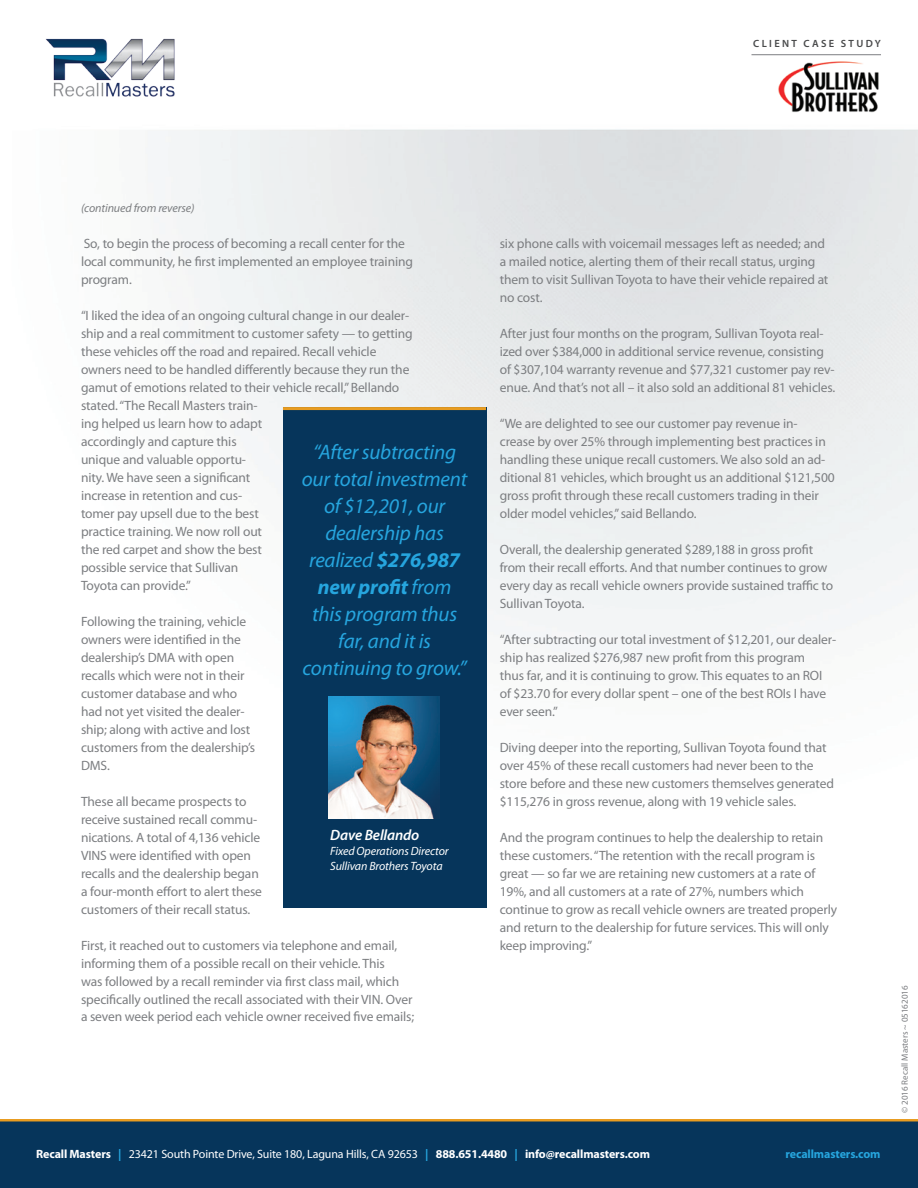
<style>
.page{position:relative;width:918px;height:1188px;background:#fff}
.page>*{position:absolute;margin:0;border:0;box-sizing:border-box;transform-origin:0 0}
.t1{font:italic 21px/27px "Myriad Pro";letter-spacing:-.01em;color:#26a5de;text-align:center}
.t2{font:italic 600 15px "Myriad Pro";letter-spacing:-.01em;color:#fff}
.t3{font:13.5px/18px "Myriad Pro";letter-spacing:-.01em;color:#7c7e81}
.t4{font:12px "Myriad Pro";letter-spacing:-.01em;color:#fff}
.t5{font:italic 12px/15px "Myriad Pro";letter-spacing:-.01em;color:#fff}
.t6{font:italic 12px "Myriad Pro";letter-spacing:-.01em;color:#7c7e81}
.t7{font:700 12px "Myriad Pro";letter-spacing:-.01em;color:#26a5de}
.t8{font:600 10.5px "Myriad Pro";letter-spacing:.22em;color:#494a4b}
.t9{font:9px "Myriad Pro";color:#7c7e81}
.s1{font-weight:700}
.s2{font-weight:700;color:#26a5de}
</style>
<div class="page">
<img style="left:0;top:54px;width:918px;height:1066px">
<div style="left:0;top:1121px;width:918px;height:67px;background:#06355b"></div>
<img style="left:42px;top:38px;width:137px;height:63px">
<hr style="left:752px;top:54px;width:129px;height:1px;background:#7c7e81">
<img style="left:776px;top:58px;width:105px;height:58px">
<div style="left:283px;top:407px;width:203px;height:500px;background:#06355b"></div>
<hr style="left:283px;top:407px;width:203px;height:3px;background:#e89c21">
<img style="left:329px;top:697px;width:110px;height:122px">
<p class="t8" style="left:753px;top:37px;width:59px">C LIENT CAS</p>
<p class="t8" style="left:829px;top:37px;width:54px">E ST UDY</p>
<p class="t6" style="left:81px;top:200px;width:115px">(continued from reverse)</p>
<p class="t3" style="left:81px;top:234px;width:333px">So, to begin the process of becoming a recall center for the local community, he first implemented an employee training program.</p>
<p class="t3" style="left:81px;top:306px;width:333px">“I liked the idea of an ongoing cultural change in our dealer&shy;ship and a real commitment to customer safety — to getting these vehicles off the road and repaired. Recall vehicle owners need to be handled differently because they run the gamut of emotions related to their vehicle recall,” Bellando stated. “The Recall Masters train-<br>ing helped us learn how to adapt<br>accordingly and capture this<br>unique and valuable opportu-<br>nity. We have seen a significant<br>increase in retention and cus-<br>tomer pay upsell due to the best<br>practice training. We now roll out<br>the red carpet and show the best<br>possible service that Sullivan<br>Toyota can provide.”</p>
<p class="t3" style="left:81px;top:612px;width:176px">Following the training, vehicle owners were identified in the dealership’s DMA with open recalls which were not in their customer database and who had not yet visited the dealer&shy;ship; along with active and lost customers from the dealership’s<br>DMS.</p>
<p class="t3" style="left:81px;top:792px;width:183px">These all became prospects to receive sustained recall commu&shy;nications. A total of 4,136 vehicle<br>VINS were identified with open recalls and the dealership began a four-month effort to alert these customers of their recall status.</p>
<p class="t3" style="left:81px;top:936px;width:335px">First, it reached out to customers via telephone and email, informing them of a possible recall on their vehicle. This<br>was followed by a recall reminder via first class mail, which specifically outlined the recall associated with their VIN. Over a seven week period each vehicle owner received five emails;</p>
<h1 class="t1" style="left:302px;top:438px;width:167px">“After subtracting our total investment of $12,201, our dealership has realized <span class="s1">$276,987 new profit</span> from this program thus far, and it is continuing to grow.”</h1>
<p class="t2" style="left:330px;top:825px;width:91px">Dave Bellando</p>
<p class="t5" style="left:330px;top:843px;width:120px">Fixed Operations Director<br>Sullivan Brothers Toyota</p>
<p class="t3" style="left:500px;top:234px;width:330px">six phone calls with voicemail messages left as needed; and a mailed notice, alerting them of their recall status, urging them to visit Sullivan Toyota to have their vehicle repaired at no cost.</p>
<p class="t3" style="left:500px;top:324px;width:337px">After just four months on the program, Sullivan Toyota real&shy;ized over $384,000 in additional service revenue, consisting of $307,104 warranty revenue and $77,321 customer pay rev&shy;enue. And that’s not all – it also sold an additional 81 vehicles.</p>
<p class="t3" style="left:500px;top:414px;width:336px">“We are delighted to see our customer pay revenue in&shy;crease by over 25% through implementing best practices in handling these unique recall customers. We also sold an ad&shy;ditional 81 vehicles, which brought us an additional $121,500 gross profit through these recall customers trading in their older model vehicles,” said Bellando.</p>
<p class="t3" style="left:500px;top:540px;width:335px">Overall, the dealership generated $289,188 in gross profit from their recall efforts. And that number continues to grow every day as recall vehicle owners provide sustained traffic to Sullivan Toyota.</p>
<p class="t3" style="left:500px;top:630px;width:338px">“After subtracting our total investment of $12,201, our dealer&shy;ship has realized $276,987 new profit from this program<br>thus far, and it is continuing to grow. This equates to an ROI of $23.70 for every dollar spent – one of the best ROIs I have ever seen.”</p>
<p class="t3" style="left:500px;top:738px;width:336px">Diving deeper into the reporting, Sullivan Toyota found that over 45% of these recall customers had never been to the store before and these new customers themselves generated $115,276 in gross revenue, along with 19 vehicle sales.</p>
<p class="t3" style="left:500px;top:828px;width:339px">And the program continues to help the dealership to retain these customers. “The retention with the recall program is great — so far we are retaining new customers at a rate of 19%, and all customers at a rate of 27%, numbers which continue to grow as recall vehicle owners are treated properly and return to the dealership for future services. This will only keep improving.”</p>
<p class="t4" style="left:36px;top:1147px;width:615px"><span class="s1">Recall Masters</span> <span class="s2">|</span> 23421 South Pointe Drive, Suite 180, Laguna Hills, CA 92653 <span class="s2">|</span> <span class="s1">888.651.4480</span> <span class="s2">|</span> <span class="s1">info@recallmasters.com</span></p>
<p class="t7" style="left:785px;top:1146px;width:97px">recallmasters.com</p>
<p class="t9" style="left:899px;top:1113px;width:129px;rotate:-90deg">© 2016 Recall Masters ~ 05162016</p>
</div>
